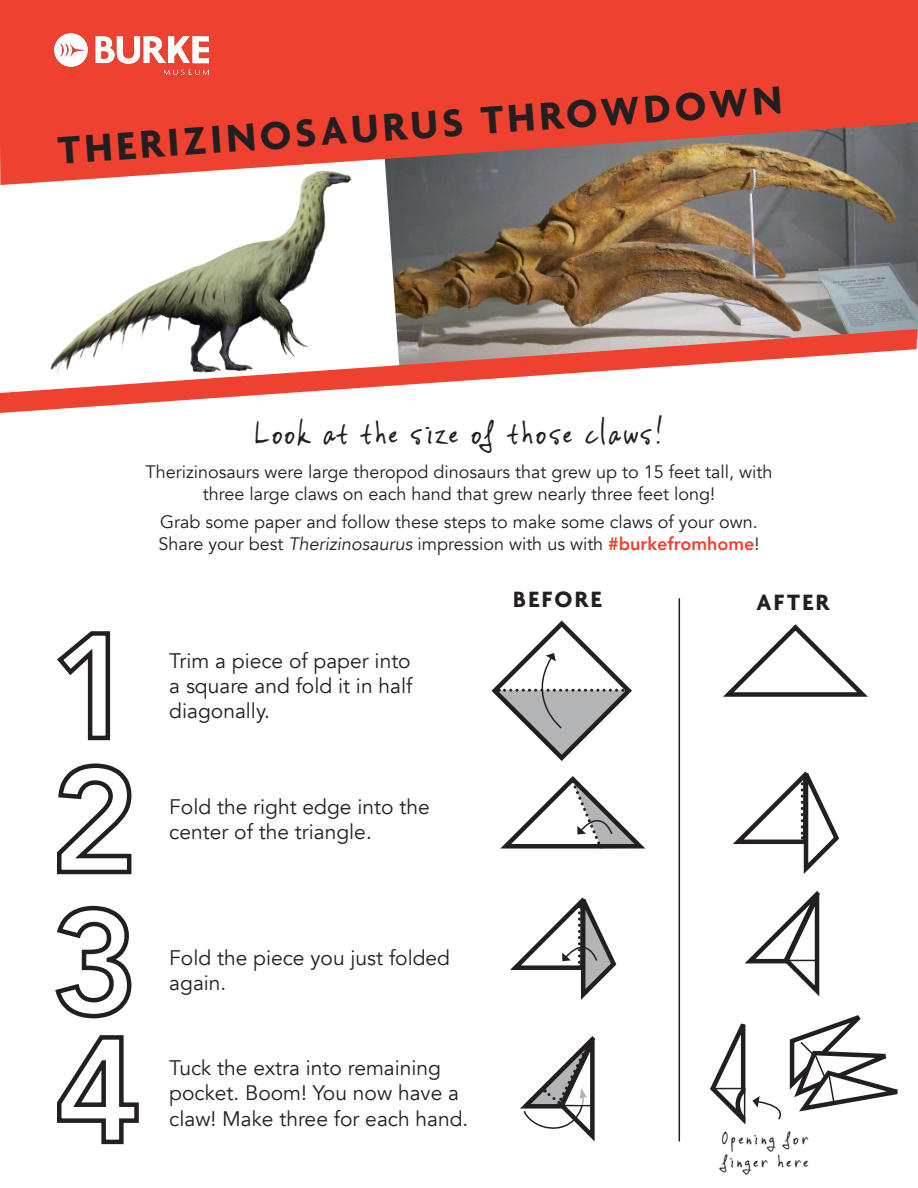
<style>
.page{position:relative;width:918px;height:1188px;background:#fff}
.page>*{position:absolute;margin:0;border:0;box-sizing:border-box;transform-origin:0 0}
.t1{font:700 42px "Agenda";color:#231f20}
.t2{font:36px "Vinc Hand";color:#231f20}
.t3{font:700 24px "Agenda";letter-spacing:.1em;color:#231f20}
.t4{font:21px/25.2px "Avenir";color:#231f20}
.t5{font:19.5px "Vinc Hand";letter-spacing:.08em;color:#231f20}
.t6{font:18px/21.6px "Avenir";color:#231f20;text-align:center}
.s1{font-style:italic}
.s2{font-weight:800;color:#ef4130}
</style>
<div class="page">
<img style="left:386px;top:185px;width:532px;height:155px">
<svg style="left:0;top:0;width:918px;height:185px;background:#dd4838"></svg>
<img style="left:55px;top:33px;width:153px;height:42px">
<img style="left:17px;top:148px;width:366px;height:181px">
<svg style="left:0;top:329px;width:917px;height:84px"></svg>
<svg style="left:57px;top:1035px;width:82px;height:110px"></svg>
<svg style="left:55px;top:905px;width:77px;height:114px"></svg>
<svg style="left:57px;top:763px;width:75px;height:112px"></svg>
<svg style="left:57px;top:631px;width:54px;height:110px"></svg>
<svg style="left:723px;top:624px;width:145px;height:73px"></svg>
<svg style="left:491px;top:620px;width:141px;height:141px"></svg>
<svg style="left:500px;top:776px;width:146px;height:73px"></svg>
<svg style="left:510px;top:897px;width:107px;height:103px"></svg>
<svg style="left:733px;top:771px;width:107px;height:226px"></svg>
<svg style="left:520px;top:1036px;width:76px;height:106px"></svg>
<svg style="left:575px;top:1085px;width:14px;height:20px"></svg>
<svg style="left:710px;top:1015px;width:188px;height:110px"></svg>
<hr style="left:679px;top:598px;width:1px;height:544px;background:#231f20">
<hr style="left:744px;top:1088px;width:1px;height:35px;background:#231f20">
<img style="left:906px;top:122px;width:12px;height:166px">
<p class="t1" style="left:57px;top:128px;width:727px;rotate:-4deg">THERIZINOSAURUS THROWDOWN</p>
<p class="t2" style="left:254px;top:410px;width:411px">Look at the size of those claws!</p>
<p class="t6" style="left:146px;top:462px;width:628px">Therizinosaurs were large theropod dinosaurs that grew up to 15 feet tall, with three large claws on each hand that grew nearly three feet long!</p>
<p class="t6" style="left:158px;top:512px;width:603px;text-align:left">Grab some paper and follow these steps to make some claws of your own.<br>Share your best <span class="s1">Therizinosaurus</span> impression with us with <span class="s2">#burkefromhome</span>!</p>
<p class="t4" style="left:169px;top:649px;width:245px;text-align:justify">Trim a piece of paper into a square and fold it in half diagonally.</p>
<p class="t4" style="left:169px;top:794px;width:262px">Fold the right edge into the center of the triangle.</p>
<p class="t4" style="left:169px;top:945px;width:282px">Fold the piece you just folded again.</p>
<p class="t4" style="left:169px;top:1056px;width:301px">Tuck the extra into remaining pocket. Boom! You now have a claw! Make three for each hand.</p>
<p class="t3" style="left:513px;top:586px;width:90px">BEFORE</p>
<p class="t3" style="left:756px;top:589px;width:74px">AFTER</p>
<p class="t5" style="left:722px;top:1126px;width:89px">Opening for</p>
<p class="t5" style="left:722px;top:1149px;width:89px">finger here</p>
</div>
